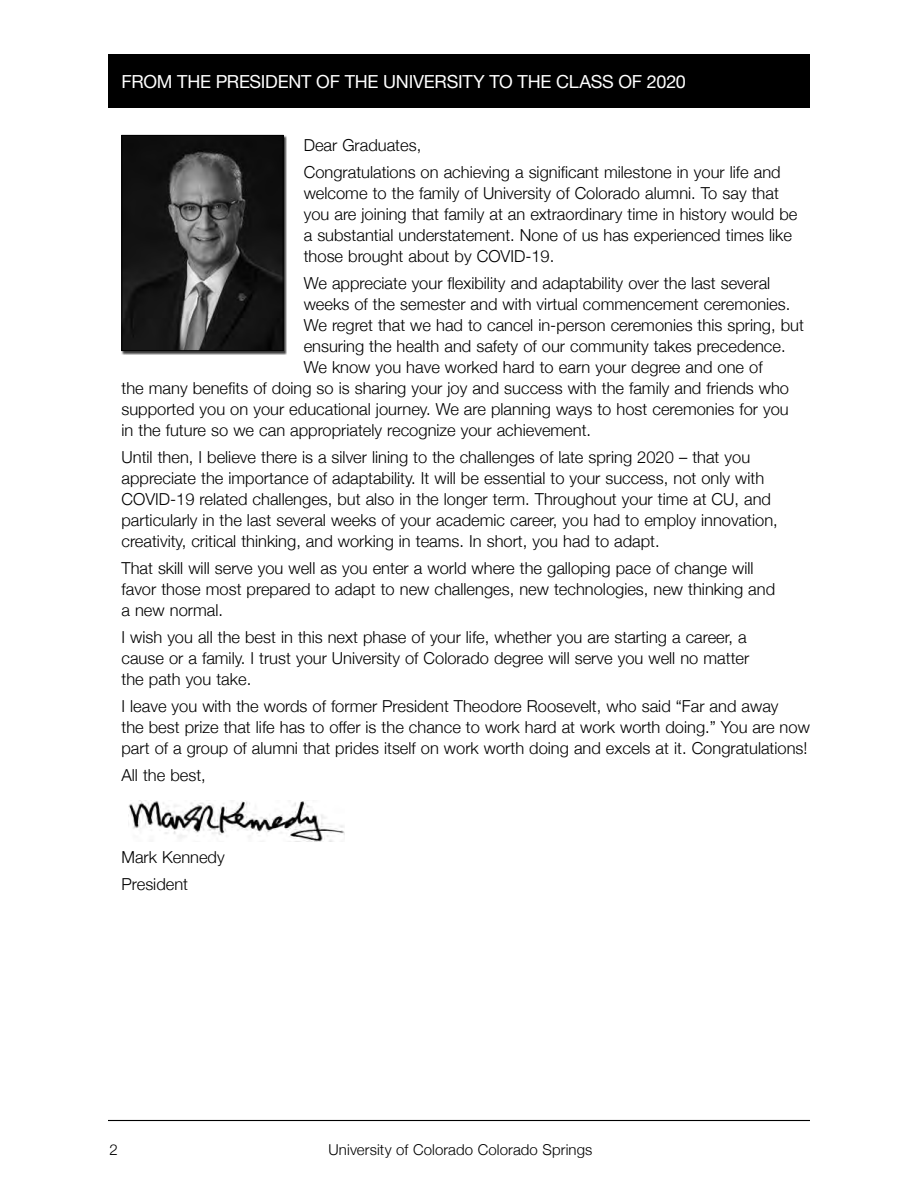
<style>
.page{position:relative;width:918px;height:1188px;background:#fff}
.page>*{position:absolute;margin:0;border:0;box-sizing:border-box;transform-origin:0 0}
.t1{font:18px "Helvetica Neue";letter-spacing:-.015em;color:#fff}
.t2{font:300 16.5px/21px "Helvetica Neue";color:#000}
.t3{font:300 15px "Helvetica Neue";letter-spacing:.01em;color:#000}
</style>
<div class="page">
<hr style="left:108px;top:1120px;width:702px;height:1px;background:#000">
<div style="left:122px;top:135px;width:165px;height:220px;background:#000;opacity:.75"></div>
<img style="left:124px;top:137px;width:158px;height:212px">
<div style="left:122px;top:135px;width:162px;height:216px;border:1px solid #000"></div>
<div style="left:108px;top:54px;width:702px;height:54px;background:#000"></div>
<img style="left:129px;top:801px;width:216px;height:40px">
<p class="t1" style="left:121px;top:68px;width:566px">FROM THE PRESIDENT OF THE UNIVERSITY TO THE CLASS OF 2020</p>
<p class="t2" style="left:304px;top:130px;width:478px;line-height:27px">Dear Graduates,<br>Congratulations on achieving a significant milestone in your life and</p>
<p class="t2" style="left:304px;top:181px;width:495px">welcome to the family of University of Colorado alumni. To say that you are joining that family at an extraordinary time in history would be a substantial understatement. None of us has experienced times like those brought about by COVID-19.</p>
<p class="t2" style="left:304px;top:271px;width:468px">We appreciate your flexibility and adaptability over the last several</p>
<p class="t2" style="left:304px;top:292px;width:485px">weeks of the semester and with virtual commencement ceremonies.</p>
<p class="t2" style="left:304px;top:313px;width:502px">We regret that we had to cancel in-person ceremonies this spring, but</p>
<p class="t2" style="left:304px;top:334px;width:480px">ensuring the health and safety of our community takes precedence.</p>
<p class="t2" style="left:304px;top:355px;width:460px">We know you have worked hard to earn your degree and one of</p>
<p class="t2" style="left:122px;top:377px;width:669px">the many benefits of doing so is sharing your joy and success with the family and friends who</p>
<p class="t2" style="left:122px;top:398px;width:669px">supported you on your educational journey. We are planning ways to host ceremonies for you</p>
<p class="t2" style="left:122px;top:419px;width:468px">in the future so we can appropriately recognize your achievement.</p>
<p class="t2" style="left:122px;top:446px;width:658px">Until then, I believe there is a silver lining to the challenges of late spring 2020 – that you appreciate the importance of adaptability. It will be essential to your success, not only with COVID-19 related challenges, but also in the longer term. Throughout your time at CU, and particularly in the last several weeks of your academic career, you had to employ innovation, creativity, critical thinking, and working in teams. In short, you had to adapt.</p>
<p class="t2" style="left:122px;top:557px;width:655px">That skill will serve you well as you enter a world where the galloping pace of change will favor those most prepared to adapt to new challenges, new technologies, new thinking and a new normal.</p>
<p class="t2" style="left:122px;top:626px;width:629px">I wish you all the best in this next phase of your life, whether you are starting a career, a cause or a family. I trust your University of Colorado degree will serve you well no matter the path you take.</p>
<p class="t2" style="left:122px;top:695px;width:690px">I leave you with the words of former President Theodore Roosevelt, who said “Far and away<br>the best prize that life has to offer is the chance to work hard at work worth doing. ” You are now part of a group of alumni that prides itself on work worth doing and excels at it. Congratulations!</p>
<p class="t2" style="left:122px;top:764px;width:86px">All the best,</p>
<p class="t2" style="left:122px;top:842px;width:105px;line-height:27px">Mark Kennedy<br>President</p>
<p class="t3" style="left:109px;top:1137px;width:10px">2</p>
<p class="t3" style="left:329px;top:1137px;width:265px">University of Colorado Colorado Springs</p>
</div>
